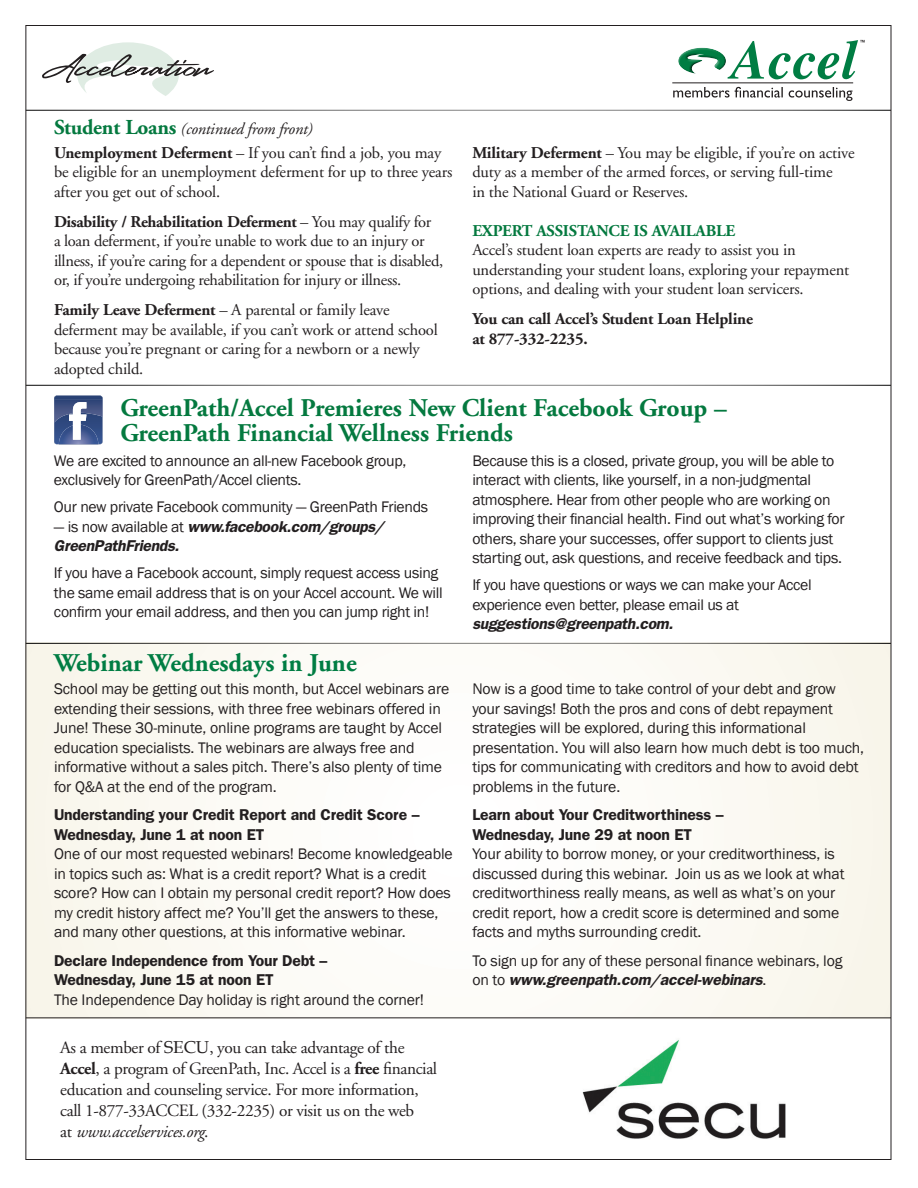
<style>
.page{position:relative;width:918px;height:1188px;background:#fff}
.page>*{position:absolute;margin:0;border:0;box-sizing:border-box;transform-origin:0 0}
.t1{font:700 25.5px/25.5px "Adobe Garamond";color:#04793f}
.t2{font:700 25.5px "Adobe Garamond";color:#007d43}
.t3{font:17.25px/21px "Adobe Garamond";letter-spacing:-.02em;color:#231f20}
.t4{font:16.5px/19.5px "Adobe Garamond";letter-spacing:-.01em;color:#231f20}
.t5{font:700 16.5px/19.5px "Adobe Garamond";letter-spacing:-.01em;color:#231f20}
.t6{font:700 16.5px "Adobe Garamond";letter-spacing:-.01em;color:#04793f}
.t7{font:italic 16.35px "Adobe Garamond";letter-spacing:-.01em;color:#231f20}
.t8{font:15.75px/19.5px "Franklin Gothic";letter-spacing:-.01em;color:#231f20}
.t9{font:600 15.75px/19.5px "Franklin Gothic";letter-spacing:-.01em;color:#231f20}
.t10{font:italic 600 15.75px/19.5px "Franklin Gothic";letter-spacing:-.02em;color:#231f20}
.s1{font-weight:700;font-style:normal;font-size:21.3px;color:#04793f}
.s2{font-weight:700}
.s3{font-weight:400;font-style:normal}
.s4{font-family:"Book Antiqua"}
.s5{font-style:italic}
.s6{font-weight:600;font-style:italic}
</style>
<div class="page">
<div style="left:26px;top:643px;width:865px;height:375px;background:#fcfbf6"></div>
<svg style="left:42px;top:42px;width:172px;height:54px"></svg>
<hr style="left:26px;top:110px;width:865px;height:1px;background:#000">
<hr style="left:26px;top:643px;width:865px;height:1px;background:#000">
<hr style="left:26px;top:385px;width:865px;height:1px;background:#000">
<hr style="left:26px;top:1017px;width:865px;height:1px;background:#231f20">
<hr style="left:672px;top:83px;width:181px;height:1px;background:#231f20">
<svg style="left:727px;top:40px;width:138px;height:39px"></svg>
<div style="left:677px;top:45px;width:45px;height:26px;background:#fff;opacity:.75"></div>
<div style="left:681px;top:51px;width:47px;height:23px;background:#231f20;opacity:.75"></div>
<svg style="left:673px;top:87px;width:180px;height:14px"></svg>
<svg style="left:54px;top:396px;width:49px;height:49px;background:#60729d"></svg>
<img style="left:582px;top:1039px;width:204px;height:100px">
<p class="t7" style="left:54px;top:121px;width:260px"><span class="s1">Student Loans</span> (continued from front)</p>
<p class="t4" style="left:54px;top:143px;width:400px"><span class="s2">Unemployment Deferment</span> – If you can’t find a job, you may be eligible for an unemployment deferment for up to three years after you get out of school.</p>
<p class="t4" style="left:54px;top:212px;width:391px"><span class="s2">Disability / Rehabilitation Deferment</span> – You may qualify for<br>a loan deferment, if you’re unable to work due to an injury or illness, if you’re caring for a dependent or spouse that is disabled, or, if you’re undergoing rehabilitation for injury or illness.</p>
<p class="t4" style="left:54px;top:301px;width:385px"><span class="s2">Family Leave Deferment</span> – A parental or family leave deferment may be available, if you can’t work or attend school because you’re pregnant or caring for a newborn or a newly adopted child.</p>
<p class="t4" style="left:472px;top:143px;width:384px"><span class="s2">Military Deferment</span> – You may be eligible, if you’re on active duty as a member of the armed forces, or serving full-time<br>in the National Guard or Reserves.</p>
<p class="t6" style="left:472px;top:222px;width:264px">EXPERT ASSISTANCE IS AVAILABLE</p>
<p class="t4" style="left:472px;top:241px;width:379px">Accel’s student loan experts are ready to assist you in understanding your student loans, exploring your repayment options, and dealing with your student loan servicers.</p>
<p class="t5" style="left:472px;top:310px;width:282px">You can call Accel’s Student Loan Helpline at 877-332-2235.</p>
<h1 class="t1" style="left:120px;top:395px;width:608px">GreenPath/Accel Premieres New Client Facebook Group –<br>GreenPath Financial Wellness Friends</h1>
<p class="t8" style="left:54px;top:451px;width:354px">We are excited to announce an all-new Facebook group, exclusively for GreenPath/Accel clients.</p>
<p class="t8" style="left:54px;top:498px;width:376px">Our new private Facebook community — GreenPath Friends</p>
<p class="t10" style="left:54px;top:517px;width:332px"><span class="s3">— is now available at</span> www.facebook.com/groups/<br>GreenPathFriends.</p>
<p class="t8" style="left:54px;top:564px;width:390px">If you have a Facebook account, simply request access using the same email address that is on your Accel account. We will confirm your email address, and then you can jump right in!</p>
<h1 class="t2" style="left:54px;top:649px;width:304px">Webinar Wednesdays in June</h1>
<p class="t8" style="left:54px;top:679px;width:397px">School may be getting out this month, but Accel webinars are extending their sessions, with three free webinars offered in June! These 30-minute, online programs are taught by Accel education specialists. The webinars are always free and informative without a sales pitch. There’s also plenty of time for Q&amp;A at the end of the program.</p>
<p class="t9" style="left:54px;top:805px;width:367px">Understanding your Credit Report and Credit Score –<br>Wednesday, June 1 at noon ET</p>
<p class="t8" style="left:54px;top:844px;width:400px">One of our most requested webinars! Become knowledgeable in topics such as: What is a credit report? What is a credit score? How can I obtain my personal credit report? How does my credit history affect me? You’ll get the answers to these, and many other questions, at this informative webinar.</p>
<p class="t9" style="left:54px;top:950px;width:275px">Declare Independence from Your Debt –<br>Wednesday, June 15 at noon ET</p>
<p class="t8" style="left:54px;top:990px;width:372px">The Independence Day holiday is right around the corner!</p>
<p class="t3" style="left:60px;top:1037px;width:379px">As a member of <span class="s4">SECU</span>, you can take advantage of the <span class="s2">Accel</span>, a program of GreenPath, Inc. Accel is a <span class="s2">free</span> financial education and counseling service. For more information, call 1-877-33ACCEL (332-2235) or visit us on the web<br>at <span class="s5">www.accelservices.org</span>.</p>
<p class="t8" style="left:472px;top:451px;width:374px">Because this is a closed, private group, you will be able to interact with clients, like yourself, in a non-judgmental atmosphere. Hear from other people who are working on improving their financial health. Find out what’s working for others, share your successes, offer support to clients just starting out, ask questions, and receive feedback and tips.</p>
<p class="t8" style="left:472px;top:576px;width:341px">If you have questions or ways we can make your Accel experience even better, please email us at</p>
<p class="t10" style="left:472px;top:614px;width:202px">suggestions@greenpath.com.</p>
<p class="t8" style="left:472px;top:679px;width:393px">Now is a good time to take control of your debt and grow your savings! Both the pros and cons of debt repayment strategies will be explored, during this informational presentation. You will also learn how much debt is too much, tips for communicating with creditors and how to avoid debt problems in the future.</p>
<p class="t9" style="left:472px;top:805px;width:253px">Learn about Your Creditworthiness –<br>Wednesday, June 29 at noon ET</p>
<p class="t8" style="left:472px;top:844px;width:374px">Your ability to borrow money, or your creditworthiness, is discussed during this webinar. Join us as we look at what creditworthiness really means, as well as what’s on your credit report, how a credit score is determined and some facts and myths surrounding credit.</p>
<p class="t8" style="left:472px;top:951px;width:372px">To sign up for any of these personal finance webinars, log on to <span class="s6">www.greenpath.com/accel-webinars</span>.</p>
</div>
